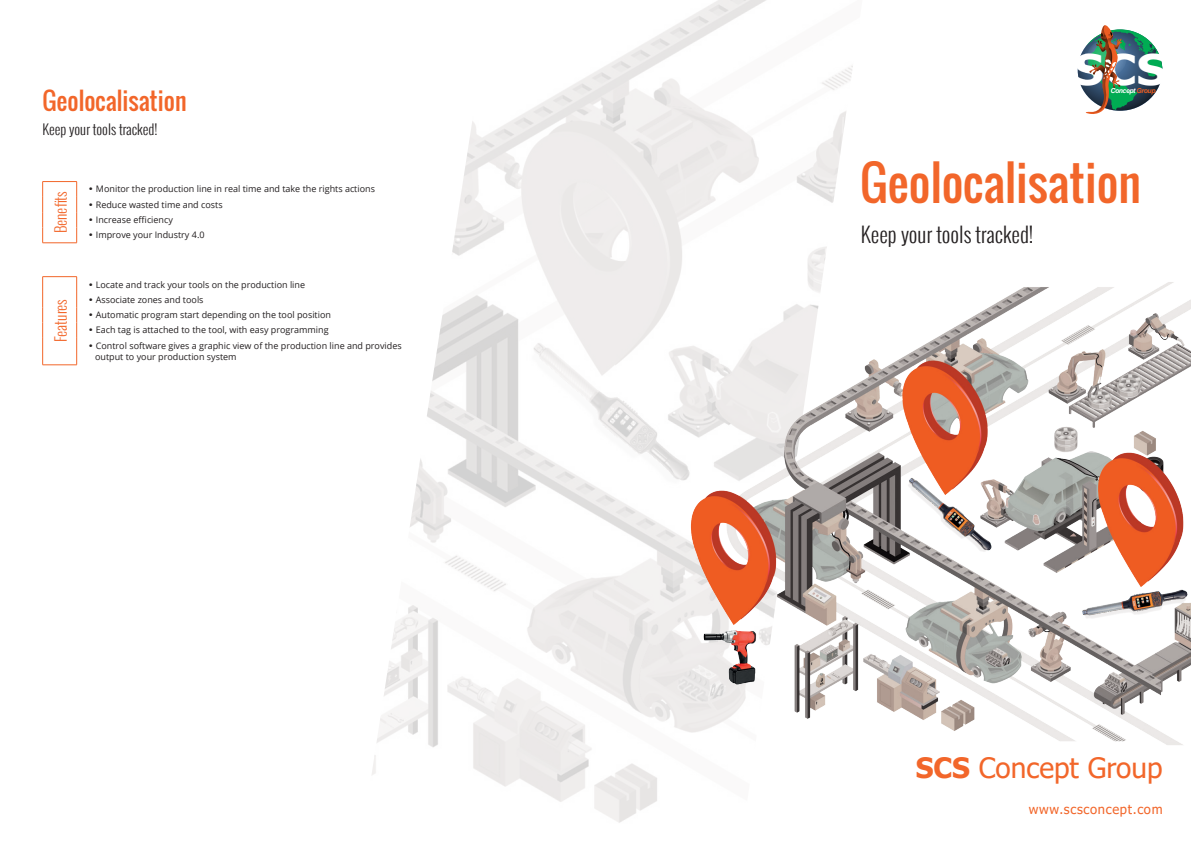
<style>
.page{position:relative;width:1191px;height:842px;background:#fff}
.page>*{position:absolute;margin:0;border:0;box-sizing:border-box;transform-origin:0 0}
.t1{font:46.8px "Oswald";color:#f2662a}
.t2{font:700 42.1px "Tahoma";color:#fff;scale:1.14 1}
.t3{font:28px "Tahoma";color:#f2662a}
.t4{font:24px "Oswald";color:#f2662a}
.t5{font:300 21px "Oswald";color:#231f20}
.t6{font:300 15px "Oswald";color:#f2662a}
.t7{font:300 14px "Oswald";color:#231f20}
.t8{font:13px "Tahoma";letter-spacing:.05em;color:#f2662a}
.t9{font:9px/10.8px "Open Sans";color:#231f20}
.t10{font:italic 700 6.9px "Arial";letter-spacing:-.06em;color:#fff}
.s1{font-family:"Century Gothic"}
.s2{color:#ed5d22}
.s3{font-weight:700}
</style>
<div class="page">
<img style="left:1077px;top:25px;width:85px;height:89px">
<img style="left:372px;top:0;width:481px;height:823px">
<img style="left:668px;top:270px;width:523px;height:491px">
<hr style="left:43px;top:181px;width:34px;height:1px;background:#f2662a">
<svg style="left:42px;top:182px;width:1px;height:61px"></svg>
<svg style="left:76px;top:182px;width:1px;height:61px"></svg>
<hr style="left:43px;top:243px;width:34px;height:1px;background:#f2662a">
<hr style="left:43px;top:276px;width:34px;height:1px;background:#f2662a">
<svg style="left:42px;top:277px;width:1px;height:88px"></svg>
<svg style="left:76px;top:277px;width:1px;height:88px"></svg>
<hr style="left:43px;top:365px;width:34px;height:1px;background:#f2662a">
<h3 class="t4" style="left:43px;top:83px;width:146px">Geolocalisation</h3>
<h3 class="t7" style="left:43px;top:119px;width:116px">Keep your tools tracked!</h3>
<h3 class="t6" style="left:49px;top:233px;width:44px;rotate:-90deg">Benefits</h3>
<h3 class="t6" style="left:49px;top:342px;width:45px;rotate:-90deg">Features</h3>
<p class="t9" style="left:88px;top:184px;width:288px"><span class="s1">•</span> Monitor the production line in real time and take the rights actions</p>
<p class="t9" style="left:88px;top:199px;width:136px"><span class="s1">•</span> Reduce wasted time and costs</p>
<p class="t9" style="left:88px;top:214px;width:86px"><span class="s1">•</span> Increase efficiency</p>
<p class="t9" style="left:88px;top:229px;width:118px"><span class="s1">•</span> Improve your Industry 4.0</p>
<p class="t9" style="left:88px;top:279px;width:219px"><span class="s1">•</span> Locate and track your tools on the production line</p>
<p class="t9" style="left:88px;top:294px;width:117px"><span class="s1">•</span> Associate zones and tools</p>
<p class="t9" style="left:88px;top:309px;width:244px"><span class="s1">•</span> Automatic program start depending on the tool position</p>
<p class="t9" style="left:88px;top:325px;width:242px"><span class="s1">•</span> Each tag is attached to the tool, with easy programming</p>
<p class="t9" style="left:95px;top:340px;width:308px;text-indent:-7px"><span class="s1">•</span> Control software gives a graphic view of the production line and provides output to your production system</p>
<h2 class="t2" style="left:1073px;top:40px;width:83px">SCS</h2>
<p class="t10" style="left:1110px;top:86px;width:46px">Concept <span class="s2">Group</span></p>
<h1 class="t1" style="left:860px;top:147px;width:282px">Geolocalisation</h1>
<h3 class="t5" style="left:861px;top:219px;width:174px">Keep your tools tracked!</h3>
<h3 class="t3" style="left:915px;top:749px;width:248px"><span class="s3">SCS</span> Concept Group</h3>
<h3 class="t8" style="left:1029px;top:800px;width:135px">www.scsconcept.com</h3>
</div>
